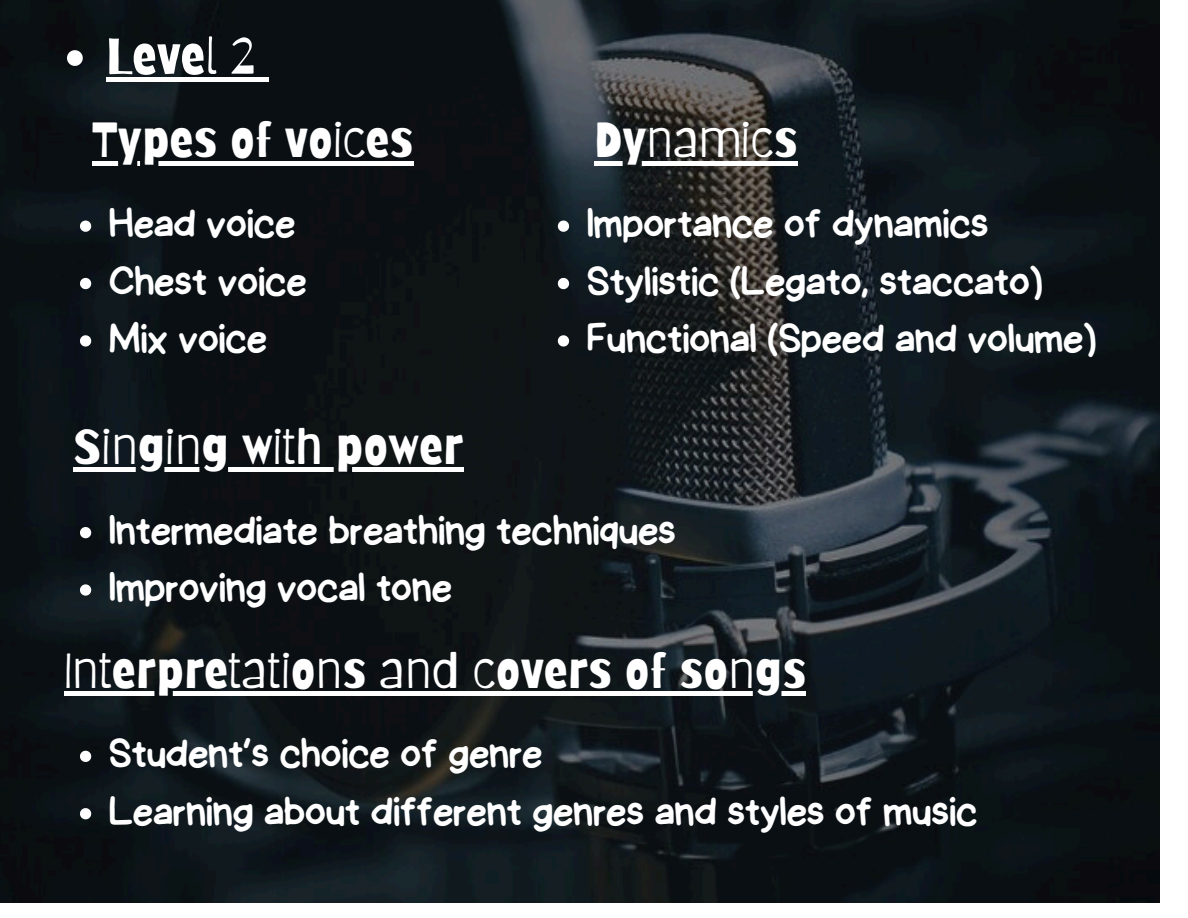
<style>
.page{position:relative;width:1188px;height:918px;background:#fff}
.page>*{position:absolute;margin:0;border:0;box-sizing:border-box;transform-origin:0 0}
.t1{font:50.7px "Barriecito";color:#fff}
.t2{font:49.2px "Barriecito";color:#fff}
.t3{font:41.7px "Handyman";color:#fff}
</style>
<div class="page">
<img style="left:0;top:0;width:1160px;height:903px">
<svg style="left:67px;top:50px;width:16px;height:16px"></svg>
<div style="left:106px;top:77px;width:149px;height:5px;background:#fff"></div>
<div style="left:255px;top:77px;width:13px;height:5px;background:#fff"></div>
<hr style="left:92px;top:161px;width:322px;height:4px;background:#fff">
<svg style="left:80px;top:221px;width:11px;height:11px"></svg>
<svg style="left:80px;top:278px;width:11px;height:11px"></svg>
<svg style="left:80px;top:335px;width:11px;height:12px"></svg>
<hr style="left:594px;top:161px;width:204px;height:4px;background:#fff">
<svg style="left:558px;top:221px;width:11px;height:11px"></svg>
<svg style="left:558px;top:278px;width:11px;height:11px"></svg>
<svg style="left:558px;top:335px;width:11px;height:12px"></svg>
<svg style="left:73px;top:467px;width:390px;height:5px"></svg>
<svg style="left:80px;top:527px;width:11px;height:11px"></svg>
<svg style="left:80px;top:584px;width:11px;height:12px"></svg>
<div style="left:65px;top:691px;width:741px;height:5px;background:#fff"></div>
<svg style="left:80px;top:751px;width:11px;height:11px"></svg>
<svg style="left:80px;top:808px;width:11px;height:11px"></svg>
<p class="t1" style="left:106px;top:25px;width:151px">Level 2</p>
<h1 class="t2" style="left:92px;top:110px;width:323px">Types of voices</h1>
<h1 class="t3" style="left:109px;top:203px;width:188px">Head voice</h1>
<p class="t3" style="left:109px;top:260px;width:199px">Chest voice</p>
<p class="t3" style="left:109px;top:318px;width:159px">Mix voice</p>
<h1 class="t2" style="left:73px;top:417px;width:392px">Singing with power</h1>
<p class="t2" style="left:594px;top:110px;width:205px">Dynamics</p>
<p class="t3" style="left:587px;top:203px;width:403px">Importance of dynamics</p>
<p class="t3" style="left:587px;top:260px;width:457px">Stylistic (Legato, staccato)</p>
<p class="t3" style="left:587px;top:318px;width:511px">Functional (Speed and volume)</p>
<p class="t3" style="left:109px;top:509px;width:568px">Intermediate breathing techniques</p>
<p class="t3" style="left:109px;top:567px;width:344px">Improving vocal tone</p>
<h1 class="t2" style="left:65px;top:640px;width:743px">Interpretations and covers of songs</h1>
<p class="t3" style="left:109px;top:733px;width:435px">Student’s choice of genre</p>
<p class="t3" style="left:109px;top:791px;width:870px">Learning about different genres and styles of music</p>
</div>
